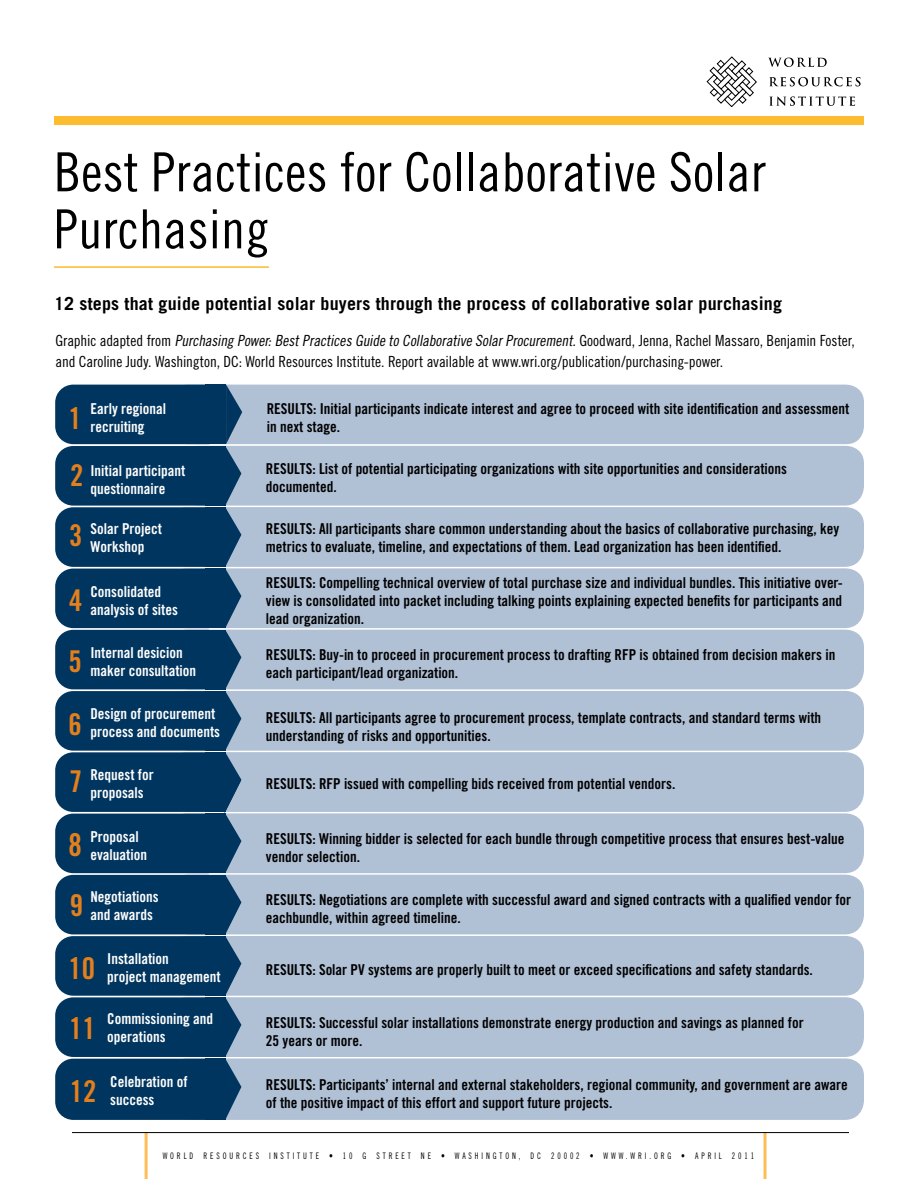
<style>
.page{position:relative;width:918px;height:1188px;background:#fff}
.page>*{position:absolute;margin:0;border:0;box-sizing:border-box;transform-origin:0 0}
.t1{font:54px/57px "Trade Gothic LT Std Cn 18";letter-spacing:.005em;color:#000}
.t2{font:31.5px "Trade Gothic LT Std Bd Cn 20";color:#e37f1c}
.t3{font:30px/61.9px "Trade Gothic LT Std Bd Cn 20";color:#e37f1c}
.t4{font:700 18px "Trade Gothic LT Std";letter-spacing:.01em;color:#000}
.t5{font:15.3px/21px "Trade Gothic LT Std Cn 18";letter-spacing:-.01em;color:#000}
.t6{font:15px/18px "Trade Gothic LT Std Bd Cn 20";color:#000}
.t7{font:15px/18px "Trade Gothic LT Std Bd Cn 20";color:#fff}
.t8{font:9px "Trade Gothic LT Std Cn 18";letter-spacing:.375em;color:#000;scale:.85 1}
.s1{font-style:italic}
</style>
<div class="page">
<hr style="left:145px;top:1132px;width:3px;height:47px;background:#fdbe56">
<hr style="left:764px;top:1132px;width:2px;height:47px;background:#fdbe56">
<hr style="left:72px;top:1132px;width:777px;height:1px;background:#000">
<hr style="left:54px;top:266px;width:215px;height:2px;background:#fdbb30">
<svg style="left:769px;top:58px;width:58px;height:9px"></svg>
<svg style="left:769px;top:77px;width:92px;height:9px"></svg>
<svg style="left:769px;top:96px;width:86px;height:10px"></svg>
<svg style="left:706px;top:56px;width:51px;height:51px"></svg>
<div style="left:54px;top:116px;width:810px;height:9px;background:#fdbb30"></div>
<div style="left:180px;top:446px;width:684px;height:60px;background:#b0c0d5;border-radius:19px"></div>
<div style="left:55px;top:446px;width:170px;height:60px;background:#00355f;border-radius:18px"></div>
<div style="left:205px;top:446px;width:20px;height:60px;background:#00355f"></div>
<div style="left:169px;top:507px;width:695px;height:60px;background:#b0c0d5;border-radius:19px"></div>
<div style="left:55px;top:507px;width:170px;height:60px;background:#00355f;border-radius:18px"></div>
<div style="left:205px;top:507px;width:20px;height:60px;background:#00355f"></div>
<div style="left:169px;top:568px;width:695px;height:60px;background:#b0c0d5;border-radius:19px"></div>
<div style="left:55px;top:569px;width:170px;height:59px;background:#00355f;border-radius:18px"></div>
<div style="left:205px;top:569px;width:20px;height:59px;background:#00355f"></div>
<div style="left:169px;top:630px;width:695px;height:59px;background:#b0c0d5;border-radius:19px"></div>
<div style="left:55px;top:630px;width:170px;height:59px;background:#00355f;border-radius:18px"></div>
<div style="left:205px;top:630px;width:20px;height:59px;background:#00355f"></div>
<div style="left:169px;top:691px;width:695px;height:60px;background:#b0c0d5;border-radius:19px"></div>
<div style="left:55px;top:691px;width:170px;height:60px;background:#00355f;border-radius:18px"></div>
<div style="left:205px;top:691px;width:20px;height:60px;background:#00355f"></div>
<div style="left:169px;top:752px;width:695px;height:60px;background:#b0c0d5;border-radius:19px"></div>
<div style="left:55px;top:752px;width:170px;height:60px;background:#00355f;border-radius:18px"></div>
<div style="left:205px;top:752px;width:20px;height:60px;background:#00355f"></div>
<div style="left:169px;top:813px;width:695px;height:60px;background:#b0c0d5;border-radius:19px"></div>
<div style="left:55px;top:814px;width:170px;height:59px;background:#00355f;border-radius:18px"></div>
<div style="left:205px;top:814px;width:20px;height:59px;background:#00355f"></div>
<div style="left:169px;top:875px;width:695px;height:59px;background:#b0c0d5;border-radius:19px"></div>
<div style="left:55px;top:875px;width:170px;height:59px;background:#00355f;border-radius:18px"></div>
<div style="left:205px;top:875px;width:20px;height:59px;background:#00355f"></div>
<div style="left:169px;top:936px;width:695px;height:60px;background:#b0c0d5;border-radius:19px"></div>
<div style="left:55px;top:936px;width:170px;height:60px;background:#00355f;border-radius:18px"></div>
<div style="left:205px;top:936px;width:20px;height:60px;background:#00355f"></div>
<div style="left:169px;top:997px;width:695px;height:60px;background:#b0c0d5;border-radius:19px"></div>
<div style="left:55px;top:997px;width:170px;height:60px;background:#00355f;border-radius:18px"></div>
<div style="left:205px;top:997px;width:20px;height:60px;background:#00355f"></div>
<div style="left:169px;top:1058px;width:695px;height:62px;background:#b0c0d5;border-radius:19px"></div>
<div style="left:55px;top:1059px;width:170px;height:61px;background:#00355f;border-radius:18px"></div>
<div style="left:205px;top:1059px;width:20px;height:61px;background:#00355f"></div>
<div style="left:170px;top:385px;width:694px;height:59px;background:#b0c0d5;border-radius:18px"></div>
<div style="left:55px;top:385px;width:171px;height:59px;background:#00355f;border-radius:18px"></div>
<div style="left:205px;top:385px;width:21px;height:59px;background:#00355f"></div>
<svg style="left:224px;top:385px;width:18px;height:735px"></svg>
<h1 class="t1" style="left:54px;top:143px;width:713px">Best Practices for Collaborative Solar<br>Purchasing</h1>
<p class="t4" style="left:54px;top:292px;width:730px">12 steps that guide potential solar buyers through the process of collaborative solar purchasing</p>
<p class="t5" style="left:55px;top:330px;width:801px">Graphic adapted from <span class="s1">Purchasing Power:BestPractices Guide to Collaborative SolarProcurement.</span>Goodward, Jenna, Rachel Massaro, Benjamin Foster, and Caroline Judy. Washington, DC: World Resources Institute. Report available at www.wri.org/publication/purchasing-power.</p>
<h3 class="t3" style="left:69px;top:388px;width:15px">1</h3>
<p class="t6" style="left:267px;top:400px;width:584px">RESULTS: Initial participants indicate interest and agree to proceed with site identification and assessment in next stage.</p>
<h3 class="t3" style="left:69px;top:446px;width:16px;line-height:59.4px">2<br>3</h3>
<p class="t7" style="left:90px;top:400px;width:77px">Early regional recruiting</p>
<p class="t7" style="left:90px;top:461px;width:96px">Initial participant questionnaire</p>
<p class="t6" style="left:266px;top:459px;width:523px">RESULTS: List of potential participating organizations with site opportunities and considerations documented.</p>
<p class="t6" style="left:266px;top:519px;width:575px">RESULTS: All participants share common understanding about the basics of collaborative purchasing, key metrics to evaluate, timeline, and expectations of them. Lead organization has been identified.</p>
<p class="t6" style="left:266px;top:573px;width:578px;text-align:justify">RESULTS: Compelling technical overview of total purchase size and individual bundles. This initiative over&shy;view is consolidated into packet including talking points explaining expected benefits for participants and lead organization.</p>
<p class="t6" style="left:266px;top:646px;width:571px">RESULTS: Buy-in to proceed in procurement process to drafting RFP is obtained from decision makers in each participant/lead organization.</p>
<p class="t6" style="left:266px;top:709px;width:557px">RESULTS: All participants agree to procurement process, template contracts, and standard terms with understanding of risks and opportunities.</p>
<p class="t6" style="left:266px;top:774px;width:411px">RESULTS: RFP issued with compelling bids received from potential vendors.</p>
<p class="t7" style="left:90px;top:519px;width:73px">Solar Project<br>Workshop</p>
<p class="t7" style="left:90px;top:582px;width:89px">Consolidated analysis of sites</p>
<p class="t7" style="left:90px;top:643px;width:107px">Internal desicion maker consultation</p>
<p class="t7" style="left:90px;top:705px;width:131px">Design of procurement process and documents</p>
<p class="t7" style="left:90px;top:766px;width:65px">Request for proposals</p>
<p class="t7" style="left:90px;top:827px;width:58px">Proposal evaluation</p>
<p class="t7" style="left:90px;top:888px;width:70px">Negotiations and awards</p>
<p class="t7" style="left:107px;top:949px;width:115px">Installation<br>project management</p>
<p class="t7" style="left:107px;top:1009px;width:107px">Commissioning and operations</p>
<p class="t7" style="left:110px;top:1073px;width:79px">Celebration of success</p>
<h3 class="t3" style="left:69px;top:569px;width:15px;text-align:justify">4<br>5<br>6</h3>
<h3 class="t3" style="left:69px;top:751px;width:15px">7</h3>
<h2 class="t2" style="left:68px;top:825px;width:15px">8</h2>
<p class="t6" style="left:266px;top:830px;width:580px">RESULTS: Winning bidder is selected for each bundle through competitive process that ensures best-value vendor selection.</p>
<p class="t6" style="left:266px;top:891px;width:587px">RESULTS: Negotiations are complete with successful award and signed contracts with a qualified vendor for eachbundle, within agreed timeline.</p>
<p class="t6" style="left:266px;top:961px;width:548px">RESULTS: Solar PV systems are properly built to meet or exceed specifications and safety standards.</p>
<p class="t6" style="left:266px;top:1013px;width:539px">RESULTS: Successful solar installations demonstrate energy production and savings as planned for<br>25 years or more.</p>
<p class="t6" style="left:266px;top:1076px;width:583px">RESULTS: Participants’ internal and external stakeholders, regional community, and government are aware of the positive impact of this effort and support future projects.</p>
<h3 class="t3" style="left:69px;top:874px;width:28px;line-height:63px">9<br>10</h3>
<h3 class="t3" style="left:69px;top:997px;width:29px;line-height:62.6px">11<br>12</h3>
<p class="t8" style="left:163px;top:1151px;width:311px">World R esources Insti tute • 10 G Street NE</p>
<p class="t8" style="left:441px;top:1151px;width:200px">• washi ngton, dc 20002 • www</p>
<p class="t8" style="left:626px;top:1151px;width:152px">.wri .org • apri l 2011</p>
</div>
